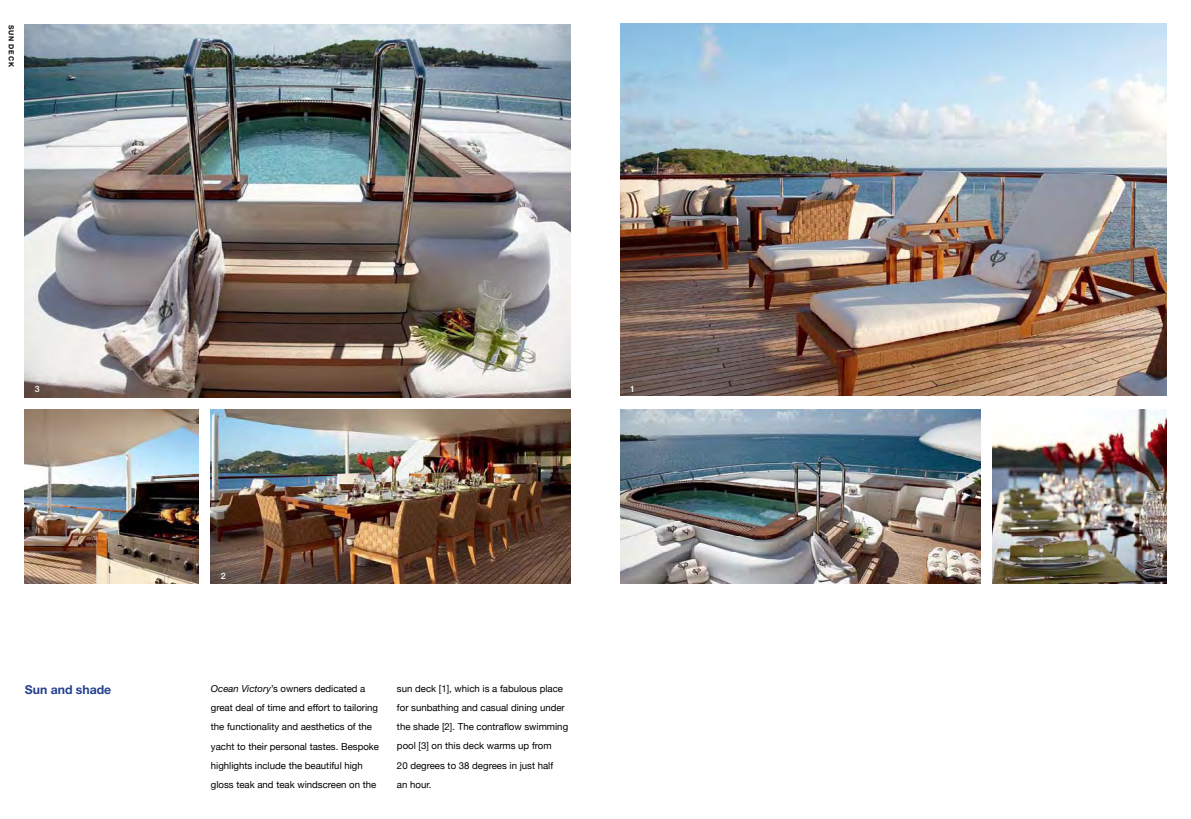
<style>
.page{position:relative;width:1191px;height:819px;background:#fff}
.page>*{position:absolute;margin:0;border:0;box-sizing:border-box;transform-origin:0 0}
.t1{font:700 12.25px "Helvetica Neue";color:#25408f}
.t2{font:9.62px/19.2px "Helvetica Neue";color:#000}
.t3{font:500 8.75px "Helvetica Neue";color:#fff}
.t4{font:700 7px "Helvetica Neue";letter-spacing:.1em;color:#000}
.s1{font-style:italic}
</style>
<div class="page">
<img style="left:25px;top:25px;width:545px;height:372px">
<img style="left:620px;top:409px;width:360px;height:174px">
<img style="left:620px;top:24px;width:546px;height:372px">
<img style="left:25px;top:409px;width:173px;height:174px">
<img style="left:211px;top:409px;width:359px;height:174px">
<img style="left:992px;top:409px;width:174px;height:174px">
<p class="t4" style="left:16px;top:25px;width:43px;rotate:90deg">sun deck</p>
<p class="t3" style="left:35px;top:383px;width:6px">3</p>
<p class="t3" style="left:630px;top:383px;width:6px">1</p>
<p class="t3" style="left:221px;top:570px;width:6px">2</p>
<p class="t1" style="left:25px;top:682px;width:88px">Sun and shade</p>
<p class="t2" style="left:211px;top:678px;width:170px"><span class="s1">Ocean Victory</span>’s owners dedicated a great deal of time and effort to tailoring the functionality and aesthetics of the yacht to their personal tastes. Bespoke highlights include the beautiful high gloss teak and teak windscreen on the</p>
<p class="t2" style="left:397px;top:678px;width:173px">sun deck [1], which is a fabulous place for sunbathing and casual dining under the shade [2]. The contraflow swimming pool [3] on this deck warms up from<br>20 degrees to 38 degrees in just half<br>an hour.</p>
</div>
